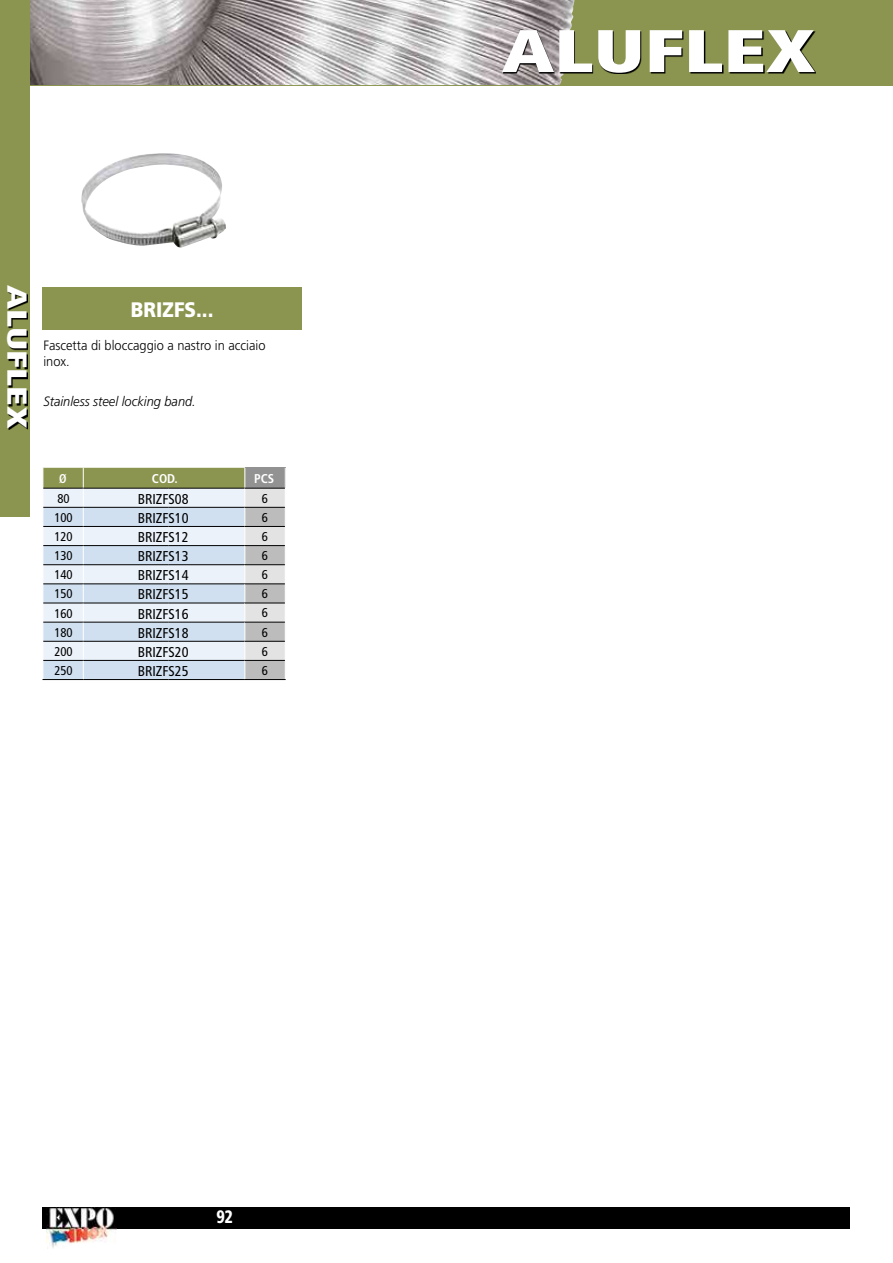
<style>
.page{position:relative;width:893px;height:1263px;background:#fff}
.page>*{position:absolute;margin:0;border:0;box-sizing:border-box;transform-origin:0 0}
.t1{font:900 condensed 60px "Frutiger";color:#fff;scale:1.31 1}
.t2{font:900 condensed 27.45px "Frutiger";color:#fff;scale:1.31 1}
.t3{font:900 21px "Frutiger";color:#fff;scale:.9 1}
.t4{font:900 condensed 18px "Frutiger";color:#fff;scale:.9 1}
.t5{font:condensed 14.25px/19.2px "Frutiger";color:#000;text-align:justify}
.t6{font:300 13.5px/16.2px "Frutiger";color:#000;scale:.95 1}
.t7{font:italic 300 13.5px "Frutiger";color:#000;scale:.95 1}
.t8{font:condensed 12.75px/19.2px "Frutiger";color:#000;text-align:justify}
.t9{font:700 condensed 12.75px "Frutiger";color:#fff}
.t10{font:700 condensed 12.75px "Frutiger";color:#fff;scale:.9 1}
</style>
<div class="page">
<div style="left:43px;top:1207px;width:807px;height:21px;background:#000"></div>
<img style="left:47px;top:1207px;width:69px;height:41px">
<div style="left:0;top:0;width:893px;height:85px;background:#8c954f"></div>
<img style="left:30px;top:0;width:544px;height:85px">
<div style="left:0;top:0;width:30px;height:517px;background:#8c954f"></div>
<svg style="left:503px;top:31px;width:313px;height:43px"></svg>
<svg style="left:8px;top:286px;width:20px;height:144px"></svg>
<div style="left:43px;top:287px;width:259px;height:43px;background:#8c954f"></div>
<img style="left:81px;top:153px;width:145px;height:95px">
<svg style="left:43px;top:468px;width:243px;height:211px;background:#cad3d6"></svg>
<hr style="left:245px;top:660px;width:40px;height:1px;background:#000">
<hr style="left:43px;top:679px;width:40px;height:1px;background:#000">
<hr style="left:83px;top:679px;width:85px;height:1px;background:#000">
<hr style="left:168px;top:679px;width:77px;height:1px;background:#000">
<hr style="left:245px;top:679px;width:41px;height:1px;background:#000">
<h2 class="t2" style="left:34px;top:285px;width:111px;rotate:90deg">ALUFLEX</h2>
<h3 class="t3" style="left:131px;top:297px;width:93px">BRIZFS...</h3>
<p class="t6" style="left:43px;top:337px;width:235px">Fascetta di bloccaggio a nastro in acciaio inox.</p>
<p class="t7" style="left:43px;top:394px;width:162px">Stainless steel locking band.</p>
<p class="t10" style="left:59px;top:471px;width:10px">Ø</p>
<p class="t8" style="left:54px;top:489px;width:20px;text-align:left">80<br>100<br>120<br>130<br>140<br>150<br>160<br>180<br>200<br>250</p>
<p class="t9" style="left:152px;top:471px;width:27px">COD.</p>
<p class="t5" style="left:138px;top:489px;width:52px">BRIZFS08<br>BRIZFS10<br>BRIZFS12<br>BRIZFS13<br>BRIZFS14<br>BRIZFS15<br>BRIZFS16<br>BRIZFS18<br>BRIZFS20<br>BRIZFS25</p>
<p class="t9" style="left:254px;top:471px;width:22px">PCS</p>
<p class="t8" style="left:262px;top:489px;width:8px">6<br>6<br>6<br>6<br>6<br>6<br>6<br>6<br>6<br>6</p>
<p class="t4" style="left:216px;top:1206px;width:20px">92</p>
<h1 class="t1" style="left:502px;top:15px;width:241px">ALUFLEX</h1>
</div>
